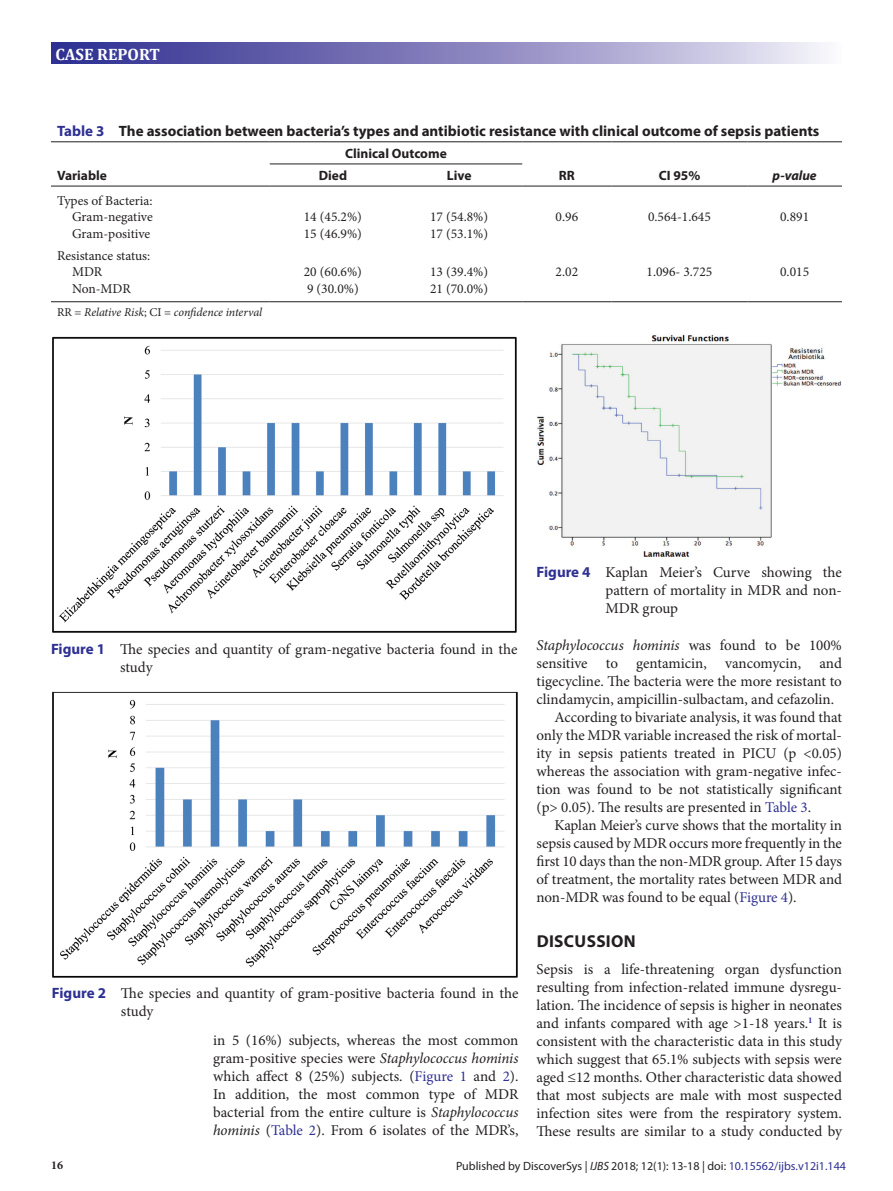
<style>
.page{position:relative;width:893px;height:1191px;background:#fff}
.page>*{position:absolute;margin:0;border:0;box-sizing:border-box;transform-origin:0 0}
.AHead{font:700 17.25px "Myriad Pro";letter-spacing:.02em;color:#231f20}
.t1{font:700 16.5px "Cambria";color:#fff}
.TextInd{font:15px/18px "Minion Pro";letter-spacing:-.005em;color:#231f20;text-align:justify}
.Text{font:15px/18px "Minion Pro";color:#231f20;text-align:justify}
.Fig_caption{font:15px/18px "Minion Pro";color:#231f20}
.tab_title{font:700 15px "Myriad Pro";color:#231f20}
.tab_body{font:13.5px "Minion Pro";color:#231f20}
.tab_Ch{font:700 13.5px "Myriad Pro";color:#231f20}
.tab_Ch-2{font:italic 700 13.5px "Myriad Pro";color:#231f20}
.t2{font:12px "Myriad Pro";color:#231f20}
.tab_footnote{font:italic 12px "Minion Pro";letter-spacing:-.01em;color:#231f20}
.t3{font:700 12px "Minion Pro";color:#231f20}
.s1{color:#2e3092}
.s2{font-style:normal}
.s3{font-family:"Myriad Pro";font-weight:700;color:#2e3092}
.s4{font-style:italic}
</style>
<div class="page">
<svg style="left:51px;top:43px;width:770px;height:21px"></svg>
<hr style="left:270px;top:164px;width:126px;height:1px;background:#231f20">
<hr style="left:396px;top:164px;width:126px;height:1px;background:#231f20">
<hr style="left:51px;top:141px;width:219px;height:1px;background:#231f20">
<hr style="left:270px;top:141px;width:126px;height:1px;background:#231f20">
<hr style="left:396px;top:141px;width:126px;height:1px;background:#231f20">
<hr style="left:522px;top:141px;width:90px;height:1px;background:#231f20">
<hr style="left:612px;top:141px;width:135px;height:1px;background:#231f20">
<hr style="left:747px;top:141px;width:95px;height:1px;background:#231f20">
<hr style="left:51px;top:186px;width:219px;height:1px;background:#231f20">
<hr style="left:270px;top:186px;width:126px;height:1px;background:#231f20">
<hr style="left:396px;top:186px;width:126px;height:1px;background:#231f20">
<hr style="left:522px;top:186px;width:90px;height:1px;background:#231f20">
<hr style="left:612px;top:186px;width:135px;height:1px;background:#231f20">
<hr style="left:747px;top:186px;width:95px;height:1px;background:#231f20">
<hr style="left:51px;top:301px;width:219px;height:1px;background:#231f20">
<hr style="left:270px;top:301px;width:126px;height:1px;background:#231f20">
<hr style="left:396px;top:301px;width:126px;height:1px;background:#231f20">
<hr style="left:522px;top:301px;width:90px;height:1px;background:#231f20">
<hr style="left:612px;top:301px;width:135px;height:1px;background:#231f20">
<hr style="left:747px;top:301px;width:95px;height:1px;background:#231f20">
<img style="left:52px;top:336px;width:465px;height:297px">
<img style="left:52px;top:691px;width:466px;height:287px">
<img style="left:536px;top:334px;width:306px;height:223px">
<p class="t1" style="left:56px;top:42px;width:106px">CASE REPORT</p>
<p class="tab_title" style="left:57px;top:121px;width:764px"><span class="s1">Table 3</span> The association between bacteria’s types and antibiotic resistance with clinical outcome of sepsis patients</p>
<p class="tab_Ch" style="left:57px;top:167px;width:52px">Variable</p>
<p class="tab_Ch" style="left:345px;top:145px;width:103px">Clinical Outcome</p>
<p class="tab_Ch" style="left:319px;top:167px;width:30px">Died</p>
<p class="tab_Ch" style="left:447px;top:167px;width:26px">Live</p>
<p class="tab_Ch" style="left:559px;top:167px;width:18px">RR</p>
<p class="tab_Ch" style="left:659px;top:167px;width:43px">CI 95%</p>
<p class="tab_Ch-2" style="left:773px;top:167px;width:46px">p-value</p>
<p class="tab_body" style="left:57px;top:191px;width:97px">Types of Bacteria:</p>
<p class="tab_body" style="left:72px;top:208px;width:82px">Gram-negative</p>
<p class="tab_body" style="left:72px;top:224px;width:80px">Gram-positive</p>
<p class="tab_body" style="left:57px;top:246px;width:95px">Resistance status:</p>
<p class="tab_body" style="left:72px;top:263px;width:32px">MDR</p>
<p class="tab_body" style="left:72px;top:279px;width:60px">Non-MDR</p>
<p class="tab_footnote" style="left:57px;top:304px;width:207px"><span class="s2">RR =</span> Relative Risk<span class="s2">; CI =</span> confidence interval</p>
<p class="tab_body" style="left:304px;top:208px;width:60px">14 (45.2%)</p>
<p class="tab_body" style="left:304px;top:224px;width:60px">15 (46.9%)</p>
<p class="tab_body" style="left:304px;top:263px;width:60px">20 (60.6%)</p>
<p class="tab_body" style="left:307px;top:279px;width:53px">9 (30.0%)</p>
<p class="tab_body" style="left:430px;top:208px;width:60px">17 (54.8%)</p>
<p class="tab_body" style="left:430px;top:224px;width:60px">17 (53.1%)</p>
<p class="tab_body" style="left:430px;top:263px;width:60px">13 (39.4%)</p>
<p class="tab_body" style="left:430px;top:279px;width:60px">21 (70.0%)</p>
<p class="tab_body" style="left:556px;top:208px;width:24px">0.96</p>
<p class="tab_body" style="left:648px;top:208px;width:64px">0.564-1.645</p>
<p class="tab_body" style="left:780px;top:208px;width:30px">0.891</p>
<p class="tab_body" style="left:556px;top:263px;width:24px">2.02</p>
<p class="tab_body" style="left:646px;top:263px;width:67px">1.096- 3.725</p>
<p class="tab_body" style="left:780px;top:263px;width:30px">0.015</p>
<p class="Fig_caption" style="left:120px;top:640px;width:399px;text-indent:-69px"><span class="s3">Figure 1</span> The species and quantity of gram-negative bacteria found in the study</p>
<p class="Fig_caption" style="left:121px;top:984px;width:399px;text-indent:-69px"><span class="s3">Figure 2</span> The species and quantity of gram-positive bacteria found in the study</p>
<p class="TextInd" style="left:213px;top:1031px;width:307px">in 5 (16%) subjects, whereas the most common gram-positive species were <span class="s4">Staphylococcus hominis </span>which affect 8 (25%) subjects. (<span class="s1">Figure 1</span> and <span class="s1">2</span>).<br>In addition, the most common type of MDR bacterial from the entire culture is <span class="s4">Staphylococcus hominis</span> (<span class="s1">Table 2</span>). From 6 isolates of the MDR’s,</p>
<p class="Fig_caption" style="left:606px;top:564px;width:238px;text-align:justify;text-indent:-69px"><span class="s3">Figure 4</span> Kaplan Meier’s Curve showing the pattern of mortality in MDR and non-MDR group</p>
<p class="TextInd" style="left:536px;top:636px;width:307px"><span class="s4">Staphylococcus hominis</span> was found to be 100% sensitive to gentamicin, vancomycin, and tigecycline. The bacteria were the more resistant to clindamycin, ampicillin-sulbactam, and cefazolin.</p>
<p class="TextInd" style="left:536px;top:708px;width:307px;text-indent:18px">According to bivariate analysis, it was found that only the MDR variable increased the risk of mortal&shy;ity in sepsis patients treated in PICU (p &lt;0.05) whereas the association with gram-negative infec&shy;tion was found to be not statistically significant (p&gt; 0.05). The results are presented in <span class="s1">Table 3</span>.</p>
<p class="TextInd" style="left:536px;top:816px;width:307px;text-indent:18px">Kaplan Meier’s curve shows that the mortality in sepsis caused by MDR occurs more frequently in the first 10 days than the non-MDR group. After 15 days of treatment, the mortality rates between MDR and non-MDR was found to be equal (<span class="s1">Figure 4</span>).</p>
<p class="AHead" style="left:537px;top:930px;width:101px">DISCUSSION</p>
<p class="Text" style="left:536px;top:960px;width:307px">Sepsis is a life-threatening organ dysfunction resulting from infection-related immune dysregu&shy;lation. The incidence of sepsis is higher in neonates and infants compared with age &gt;1-18 years.<sup>1</sup> It is consistent with the characteristic data in this study which suggest that 65.1% subjects with sepsis were aged ≤12 months. Other characteristic data showed that most subjects are male with most suspected infection sites were from the respiratory system.<br>These results are similar to a study conducted by</p>
<p class="t3" style="left:51px;top:1157px;width:13px">16</p>
<p class="t2" style="left:456px;top:1158px;width:391px">Published by DiscoverSys | <span class="s4">IJBS</span> 2018; 12(1): 13-18 | doi: <span class="s1">10.15562/ijbs.v12i1.144</span></p>
</div>
